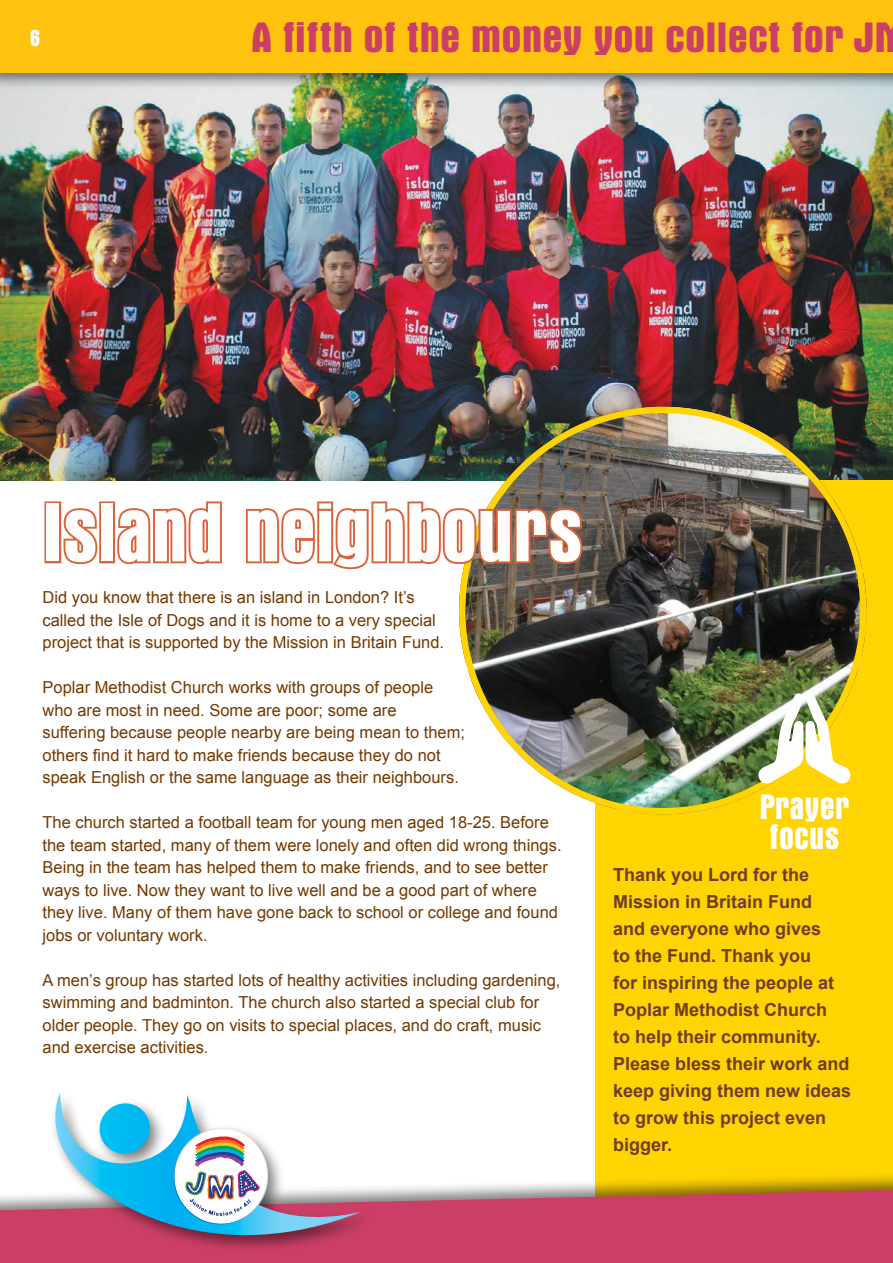
<style>
.page{position:relative;width:893px;height:1263px;background:#fff}
.page>*{position:absolute;margin:0;border:0;box-sizing:border-box;transform-origin:0 0}
.t1{font:700 condensed 84.9px "Aurora BT";letter-spacing:-.005em;color:#fff}
.t2{font:700 condensed 43.2px "Aurora BT";color:#cb3f66;scale:1.11 1}
.t3{font:700 condensed 35.85px/30.2px "Aurora BT";letter-spacing:.005em;color:#fff}
.t4{font:700 condensed 24px "Aurora BT";color:#fff}
.t5{font:700 18px/27px "Arial";color:#6f3d29}
.t6{font:16.5px/22.5px "Arial";color:#733900}
</style>
<div class="page">
<img style="left:0;top:90px;width:893px;height:390px">
<div style="left:595px;top:480px;width:298px;height:751px;background:#ffd400"></div>
<img style="left:459px;top:407px;width:407px;height:407px;border-radius:204px">
<div style="left:44px;top:501px;width:17px;height:62px;border:4px solid #db633a"></div>
<svg style="left:63px;top:508px;width:35px;height:57px"></svg>
<div style="left:99px;top:501px;width:16px;height:62px;border:4px solid #db633a"></div>
<svg style="left:115px;top:501px;width:107px;height:64px"></svg>
<svg style="left:245px;top:499px;width:339px;height:72px"></svg>
<svg style="left:757px;top:693px;width:94px;height:92px"></svg>
<div style="left:0;top:1151px;width:893px;height:112px;background:#000;opacity:.5"></div>
<svg style="left:0;top:1190px;width:893px;height:73px;background:#c84868"></svg>
<div style="left:50px;top:1089px;width:326px;height:164px;background:#000;opacity:.5"></div>
<svg style="left:31px;top:1093px;width:331px;height:170px"></svg>
<img style="left:168px;top:1122px;width:107px;height:108px">
<div style="left:0;top:0;width:893px;height:90px;background:#000;opacity:.5"></div>
<div style="left:0;top:0;width:893px;height:72px;background:#ffc20e"></div>
<h3 class="t4" style="left:30px;top:24px;width:12px">6</h3>
<h2 class="t2" style="left:251px;top:13px;width:593px">A fifth of the money you collect for JM</h2>
<h1 class="t1" style="left:43px;top:484px;width:541px">Island neighbours</h1>
<p class="t6" style="left:43px;top:586px;width:403px">Did you know that there is an island in London? It’s called the Isle of Dogs and it is home to a very special project that is supported by the Mission in Britain Fund.</p>
<p class="t6" style="left:43px;top:676px;width:424px">Poplar Methodist Church works with groups of people who are most in need. Some are poor; some are<br>suffering because people nearby are being mean to them; others find it hard to make friends because they do not speak English or the same language as their neighbours.</p>
<p class="t6" style="left:43px;top:811px;width:521px">The church started a football team for young men aged 18-25. Before the team started, many of them were lonely and often did wrong things.<br>Being in the team has helped them to make friends, and to see better ways to live. Now they want to live well and be a good part of where they live. Many of them have gone back to school or college and found jobs or voluntary work.</p>
<p class="t6" style="left:43px;top:969px;width:519px">A men’s group has started lots of healthy activities including gardening, swimming and badminton. The church also started a special club for older people. They go on visits to special places, and do craft, music and exercise activities.</p>
<h3 class="t3" style="left:759px;top:792px;width:91px">Prayer focus</h3>
<p class="t5" style="left:613px;top:861px;width:240px">Thank you Lord for the<br>Mission in Britain Fund<br>and everyone who gives<br>to the Fund. Thank you<br>for inspiring the people at<br>Poplar Methodist Church<br>to help their community.<br>Please bless their work and keep giving them new ideas to grow this project even bigger.</p>
</div>
